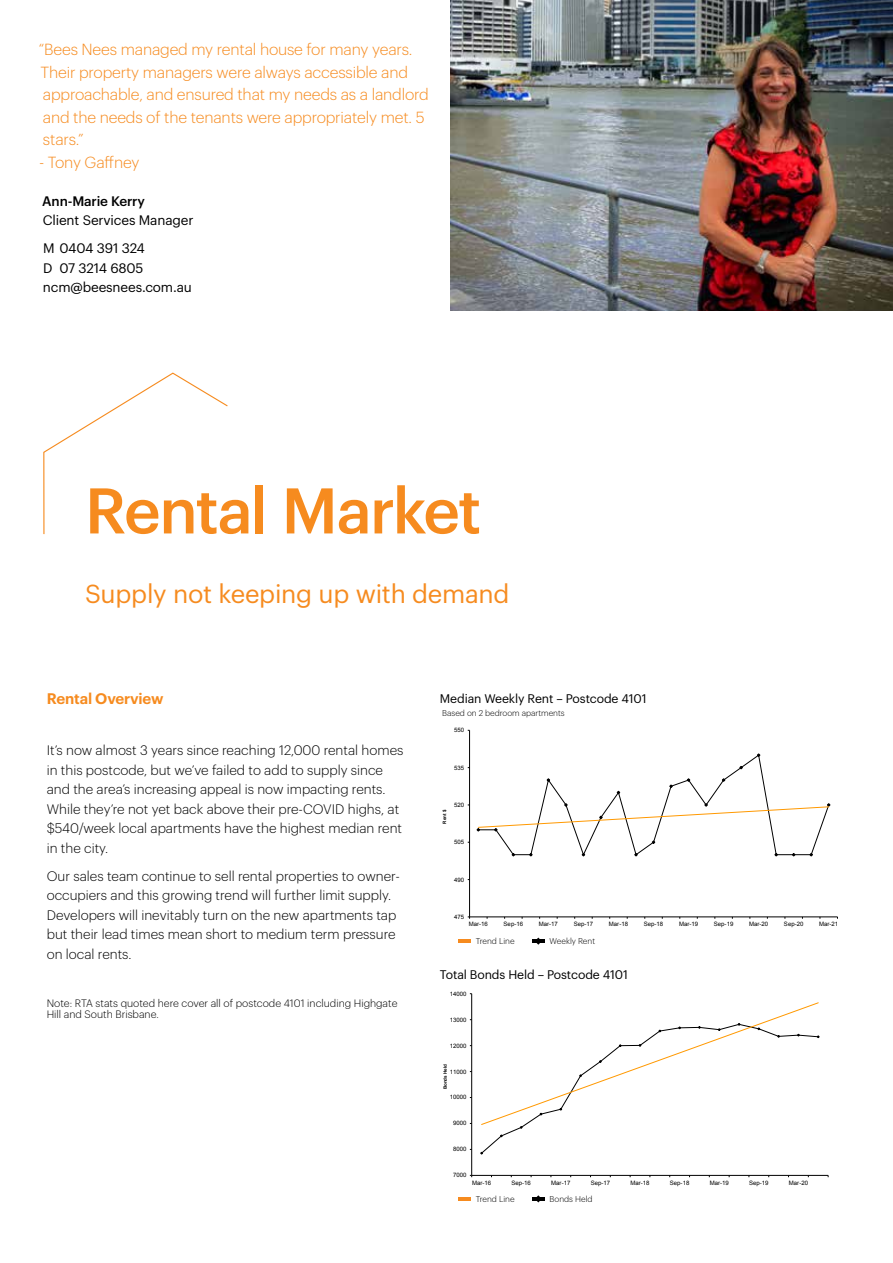
<style>
.page{position:relative;width:893px;height:1263px;background:#fff}
.page>*{position:absolute;margin:0;border:0;box-sizing:border-box;transform-origin:0 0}
.t1{font:500 63px "Graphik";letter-spacing:-.03em;color:#f68b1f}
.t2{font:25.5px "Graphik";letter-spacing:-.01em;color:#f68b1f}
.t3{font:300 15.75px/22.5px "Graphik";letter-spacing:-.01em;color:#f68b1f}
.t4{font:600 15px "Graphik";letter-spacing:-.01em;color:#f68b1f}
.t5{font:300 13.5px/19.5px "Graphik";color:#000}
.t6{font:13.5px/28px "Graphik";letter-spacing:-.01em;color:#000}
.t7{font:500 13.5px "Graphik";letter-spacing:-.01em;color:#000}
.t8{font:12.3px "Graphik";letter-spacing:-.01em;color:#000}
.t9{font:300 10.5px/11.2px "Graphik";color:#000}
.t10{font:300 8.25px "Graphik";color:#000}
.t11{font:6px "Arial";color:#000}
.t12{font:700 4.5px "Arial";color:#000}
</style>
<div class="page">
<svg style="left:43px;top:372px;width:185px;height:163px"></svg>
<hr style="left:469px;top:730px;width:1px;height:187px;background:#000">
<hr style="left:470px;top:917px;width:367px;height:1px;background:#000">
<svg style="left:477px;top:754px;width:353px;height:103px"></svg>
<hr style="left:471px;top:994px;width:1px;height:181px;background:#000">
<hr style="left:472px;top:1175px;width:356px;height:1px;background:#000">
<svg style="left:480px;top:1002px;width:339px;height:152px"></svg>
<img style="left:451px;top:0;width:442px;height:310px">
<svg style="left:458px;top:940px;width:13px;height:3px"></svg>
<svg style="left:532px;top:937px;width:13px;height:8px"></svg>
<hr style="left:458px;top:1197px;width:13px;height:4px;background:#f68b1f">
<hr style="left:532px;top:1197px;width:13px;height:4px;background:#000">
<p class="t3" style="left:39px;top:37px;width:392px">“Bees Nees managed my rental house for many years.<br>Their property managers were always accessible and approachable, and ensured that my needs as a landlord and the needs of the tenants were appropriately met. 5 stars.”</p>
<p class="t3" style="left:39px;top:150px;width:102px">- Tony Gaffney</p>
<p class="t7" style="left:42px;top:191px;width:104px">Ann-Marie Kerry</p>
<p class="t6" style="left:43px;top:205px;width:152px">Client Services Manager<br>M 0404 391 324</p>
<p class="t6" style="left:43px;top:257px;width:150px;line-height:19.5px">D 07 3214 6805 ncm@beesnees.com.au</p>
<h1 class="t1" style="left:85px;top:463px;width:398px">Rental Market</h1>
<h2 class="t2" style="left:85px;top:574px;width:426px">Supply not keeping up with demand</h2>
<p class="t4" style="left:47px;top:687px;width:118px">Rental Overview</p>
<p class="t5" style="left:47px;top:739px;width:358px">It’s now almost 3 years since reaching 12,000 rental homes in this postcode, but we’ve failed to add to supply since and the area’s increasing appeal is now impacting rents.<br>While they’re not yet back above their pre-COVID highs, at $540/week local apartments have the highest median rent in the city.</p>
<p class="t5" style="left:47px;top:865px;width:355px">Our sales team continue to sell rental properties to owner&shy;occupiers and this growing trend will further limit supply.<br>Developers will inevitably turn on the new apartments tap but their lead times mean short to medium term pressure on local rents.</p>
<p class="t9" style="left:47px;top:996px;width:352px">Note: RTA stats quoted here cover all of postcode 4101 including Highgate<br>Hill and South Brisbane.</p>
<p class="t8" style="left:440px;top:689px;width:208px">Median Weekly Rent – Postcode 4101</p>
<p class="t10" style="left:442px;top:706px;width:124px">Based on 2 bedroom apartments</p>
<p class="t11" style="left:454px;top:726px;width:12px">550</p>
<p class="t11" style="left:454px;top:763px;width:12px">535</p>
<p class="t12" style="left:441px;top:824px;width:15px;rotate:-90deg">Rent $</p>
<p class="t11" style="left:454px;top:801px;width:12px">520</p>
<p class="t11" style="left:454px;top:838px;width:12px">505</p>
<p class="t11" style="left:454px;top:875px;width:12px">490</p>
<p class="t11" style="left:454px;top:913px;width:12px">475</p>
<p class="t11" style="left:469px;top:920px;width:21px">Mar-16</p>
<p class="t11" style="left:504px;top:920px;width:21px">Sep-16</p>
<p class="t11" style="left:539px;top:920px;width:21px">Mar-17</p>
<p class="t11" style="left:574px;top:920px;width:21px">Sep-17</p>
<p class="t11" style="left:609px;top:920px;width:21px">Mar-18</p>
<p class="t11" style="left:644px;top:920px;width:21px">Sep-18</p>
<p class="t11" style="left:679px;top:920px;width:21px">Mar-19</p>
<p class="t11" style="left:714px;top:920px;width:21px">Sep-19</p>
<p class="t11" style="left:749px;top:920px;width:21px">Mar-20</p>
<p class="t11" style="left:784px;top:920px;width:21px">Sep-20</p>
<p class="t11" style="left:819px;top:920px;width:21px">Mar-21</p>
<p class="t10" style="left:476px;top:935px;width:40px">Trend Line</p>
<p class="t10" style="left:550px;top:935px;width:47px">Weekly Rent</p>
<p class="t8" style="left:440px;top:965px;width:190px">Total Bonds Held – Postcode 4101</p>
<p class="t11" style="left:450px;top:989px;width:18px">14000</p>
<p class="t11" style="left:450px;top:1015px;width:18px">13000</p>
<p class="t11" style="left:450px;top:1041px;width:18px">12000</p>
<p class="t12" style="left:442px;top:1089px;width:27px;rotate:-90deg">Bonds Held</p>
<p class="t11" style="left:450px;top:1067px;width:18px">11000</p>
<p class="t11" style="left:450px;top:1093px;width:18px">10000</p>
<p class="t11" style="left:453px;top:1119px;width:15px">9000</p>
<p class="t11" style="left:453px;top:1145px;width:15px">8000</p>
<p class="t11" style="left:453px;top:1171px;width:15px">7000</p>
<p class="t11" style="left:472px;top:1178px;width:21px">Mar-16</p>
<p class="t11" style="left:511px;top:1178px;width:21px">Sep-16</p>
<p class="t11" style="left:551px;top:1178px;width:21px">Mar-17</p>
<p class="t11" style="left:591px;top:1178px;width:21px">Sep-17</p>
<p class="t11" style="left:630px;top:1178px;width:21px">Mar-18</p>
<p class="t11" style="left:670px;top:1178px;width:21px">Sep-18</p>
<p class="t11" style="left:710px;top:1178px;width:21px">Mar-19</p>
<p class="t11" style="left:749px;top:1178px;width:21px">Sep-19</p>
<p class="t11" style="left:789px;top:1178px;width:21px">Mar-20</p>
<p class="t10" style="left:476px;top:1193px;width:40px">Trend Line</p>
<p class="t10" style="left:550px;top:1193px;width:44px">Bonds Held</p>
</div>
